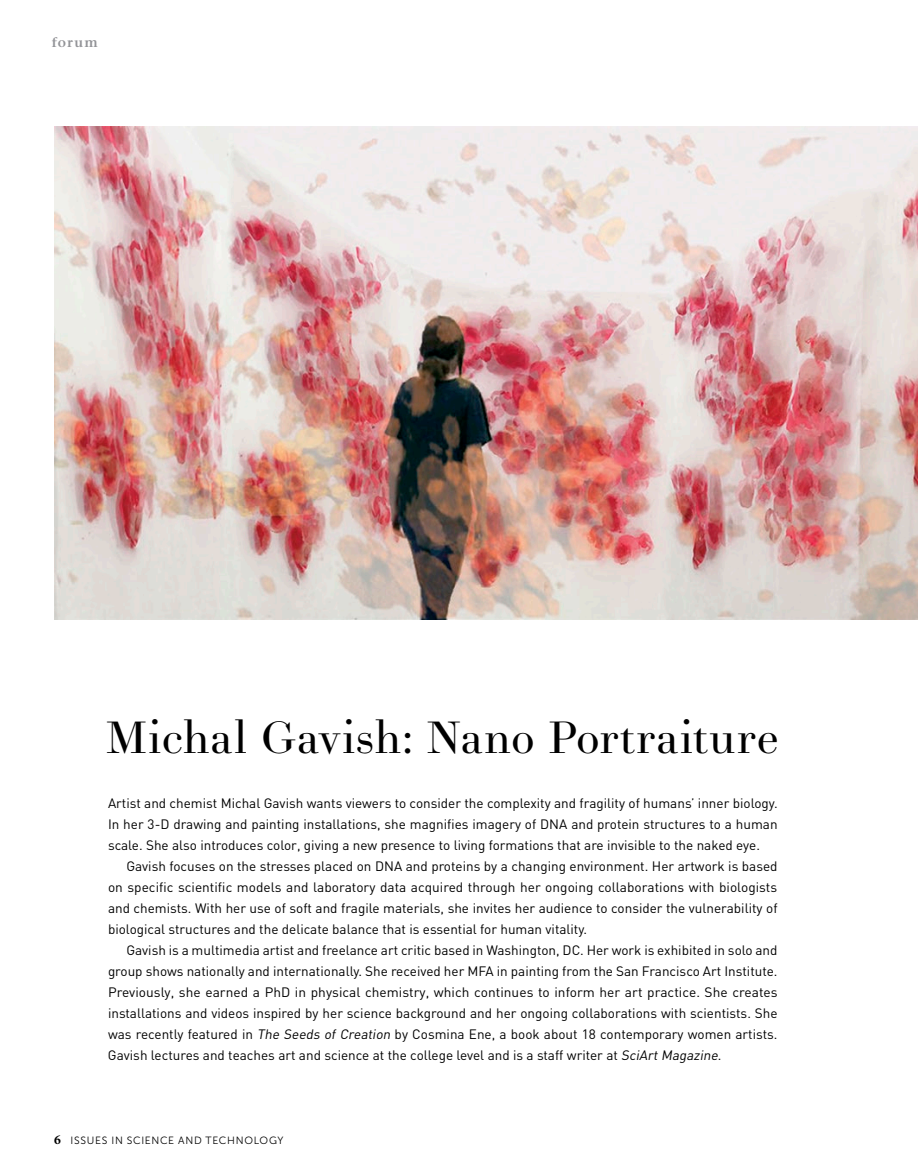
<style>
.page{position:relative;width:918px;height:1175px;background:#fff}
.page>*{position:absolute;margin:0;border:0;box-sizing:border-box;transform-origin:0 0}
.t1{font:45.75px "Didot Elder Roman OSF";letter-spacing:.005em;color:#000}
.t2{font:13.5px/21px "DIN";color:#000;text-align:justify}
.t3{font:600 13.5px "Stone Serif";letter-spacing:.085em;color:#939498}
.t4{font:10.5px "Museo Sans 300";letter-spacing:.065em;color:#000}
.s1{font-style:italic}
.s2{font-family:"Minion Pro";font-weight:700;font-size:13.5px}
</style>
<div class="page">
<img style="left:54px;top:126px;width:864px;height:494px">
<p class="t3" style="left:52px;top:34px;width:48px">forum</p>
<h1 class="t1" style="left:106px;top:711px;width:675px">Michal Gavish: Nano Portraiture</h1>
<p class="t2" style="left:108px;top:792px;width:671px">Artist and chemist Michal Gavish wants viewers to consider the complexity and fragility of humans’ inner biology.<br>In her 3-D drawing and painting installations, she magnifies imagery of DNA and protein structures to a human scale. She also introduces color, giving a new presence to living formations that are invisible to the naked eye.</p>
<p class="t2" style="left:108px;top:855px;width:671px;text-indent:18px">Gavish focuses on the stresses placed on DNA and proteins by a changing environment. Her artwork is based on specific scientific models and laboratory data acquired through her ongoing collaborations with biologists and chemists. With her use of soft and fragile materials, she invites her audience to consider the vulnerability of biological structures and the delicate balance that is essential for human vitality.</p>
<p class="t2" style="left:108px;top:939px;width:671px;text-indent:18px">Gavish is a multimedia artist and freelance art critic based in Washington, DC. Her work is exhibited in solo and group shows nationally and internationally. She received her MFA in painting from the San Francisco Art Institute.<br>Previously, she earned a PhD in physical chemistry, which continues to inform her art practice. She creates installations and videos inspired by her science background and her ongoing collaborations with scientists. She was recently featured in <span class="s1">The Seeds of Creation</span> by Cosmina Ene, a book about 18 contemporary women artists.<br>Gavish lectures and teaches art and science at the college level and is a staff writer at <span class="s1">SciArtMagazine</span>.</p>
<p class="t4" style="left:54px;top:1135px;width:231px"><span class="s2">6</span> ISSUES IN SCIENCE AND TECHNOLOGY</p>
</div>
